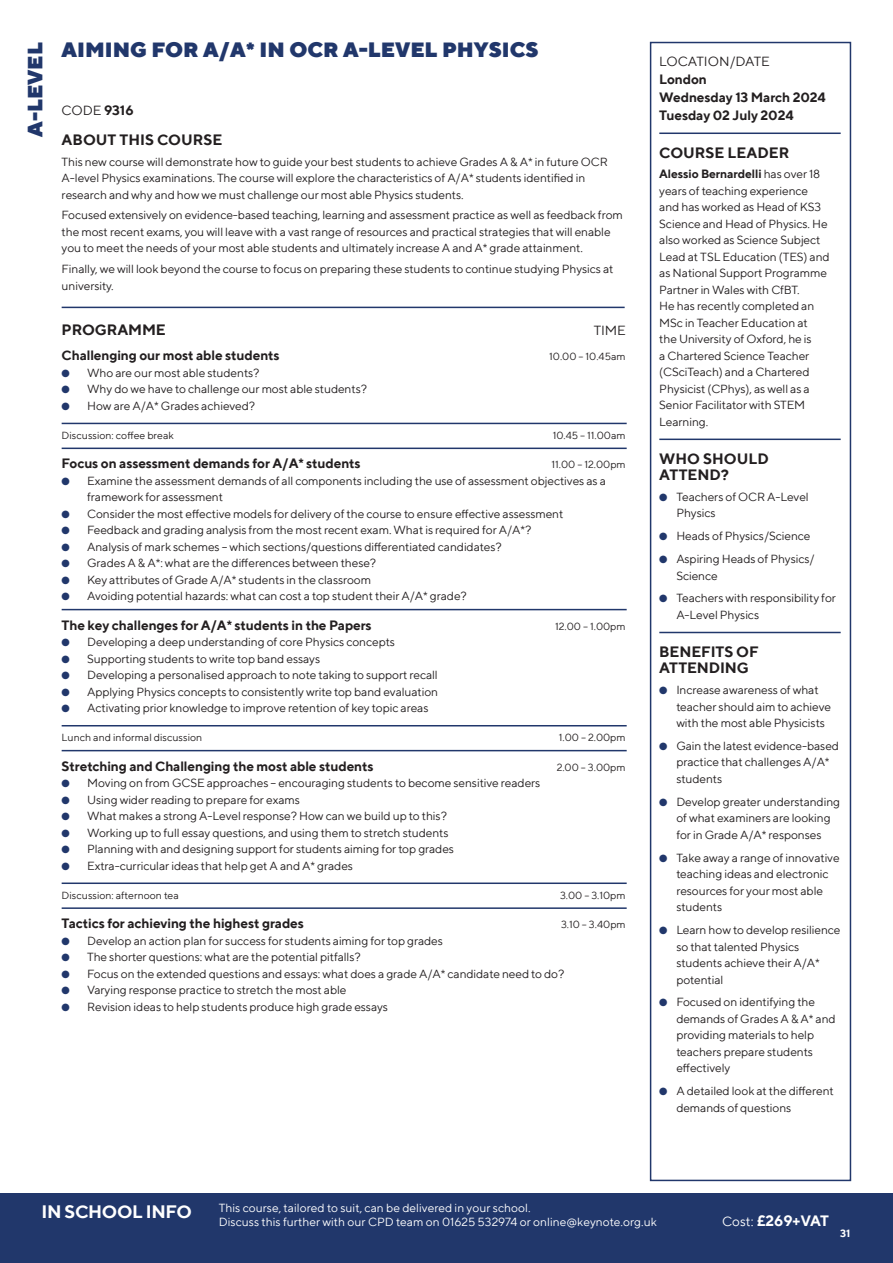
<style>
.page{position:relative;width:893px;height:1263px;background:#fff}
.page>*{position:absolute;margin:0;border:0;box-sizing:border-box;transform-origin:0 0}
.t1{font:900 21px "TT Norms";color:#21376b}
.t2{font:700 18px "TT Norms";letter-spacing:-.02em;color:#fff}
.t3{font:700 15px/16.5px "TT Norms";color:#231f20}
.t4{font:700 15px "TT Norms";letter-spacing:-.03em;color:#fff}
.t5{font:700 13.5px/18px "TT Norms";letter-spacing:-.01em;color:#231f20}
.t6{font:13.5px "TT Norms";letter-spacing:-.005em;color:#231f20}
.t7{font:12px/16.5px "TT Norms";letter-spacing:-.01em;color:#231f20}
.t8{font:12px "TT Norms";color:#fff}
.Break{font:10.5px "TT Norms";color:#231f20}
.t9{font:700 10.5px "TT Norms";color:#fff}
.s1{color:#21376b}
.s2{font-weight:700}
.s3{font-weight:400;font-size:13.5px}
</style>
<div class="page">
<div style="left:0;top:1193px;width:893px;height:70px;background:#21376b"></div>
<hr style="left:62px;top:423px;width:565px;height:1px;background:#21376b">
<hr style="left:62px;top:448px;width:565px;height:1px;background:#21376b">
<hr style="left:62px;top:609px;width:565px;height:1px;background:#21376b">
<hr style="left:62px;top:725px;width:565px;height:1px;background:#21376b">
<hr style="left:62px;top:750px;width:565px;height:1px;background:#21376b">
<hr style="left:62px;top:882px;width:565px;height:2px;background:#21376b">
<hr style="left:62px;top:907px;width:565px;height:2px;background:#21376b">
<hr style="left:62px;top:307px;width:563px;height:1px;background:#21376b">
<div style="left:650px;top:42px;width:201px;height:1139px;background:#fff;border:2px solid #21376b"></div>
<hr style="left:659px;top:133px;width:182px;height:1px;background:#21376b">
<hr style="left:659px;top:439px;width:182px;height:1px;background:#21376b">
<hr style="left:659px;top:632px;width:182px;height:1px;background:#21376b">
<p class="t1" style="left:21px;top:137px;width:96px;rotate:-90deg">A-LEVEL</p>
<p class="t1" style="left:62px;top:36px;width:478px">AIMING FOR A/A* IN OCR A-LEVEL PHYSICS</p>
<p class="t3" style="left:62px;top:131px;width:162px">ABOUT THIS COURSE</p>
<p class="t7" style="left:62px;top:153px;width:548px">This new course will demonstrate how to guide your best students to achieve Grades A &amp; A* in future OCR<br>A-level Physics examinations. The course will explore the characteristics of A/A* students identified in research and why and how we must challenge our most able Physics students.</p>
<p class="t7" style="left:62px;top:207px;width:563px">Focused extensively on evidence-based teaching, learning and assessment practice as well as feedback from the most recent exams, you will leave with a vast range of resources and practical strategies that will enable you to meet the needs of your most able students and ultimately increase A and A* grade attainment.</p>
<p class="t7" style="left:62px;top:260px;width:553px">Finally, we will look beyond the course to focus on preparing these students to continue studying Physics at university.</p>
<p class="t3" style="left:62px;top:321px;width:106px">PROGRAMME</p>
<p class="t6" style="left:594px;top:322px;width:33px">TIME</p>
<p class="t5" style="left:62px;top:346px;width:220px">Challenging our most able students</p>
<p class="Break" style="left:549px;top:350px;width:78px">10.00 – 10.45am</p>
<p class="t7" style="left:62px;top:364px;width:199px"><span class="s1">●</span> Who are our most able students?</p>
<p class="t7" style="left:62px;top:381px;width:307px"><span class="s1">●</span> Why do we have to challenge our most able students?</p>
<p class="t7" style="left:62px;top:397px;width:195px"><span class="s1">●</span> How are A/A* Grades achieved?</p>
<p class="Break" style="left:62px;top:429px;width:114px">Discussion: coffee break</p>
<p class="Break" style="left:553px;top:429px;width:75px">10.45 – 11.00am</p>
<p class="t5" style="left:62px;top:454px;width:301px">Focus on assessment demands for A/A* students</p>
<p class="Break" style="left:551px;top:458px;width:76px">11.00 – 12.00pm</p>
<p class="t7" style="left:87px;top:472px;width:520px;text-indent:-26px"><span class="s1">●</span> Examine the assessment demands of all components including the use of assessment objectives as a framework for assessment</p>
<p class="t7" style="left:62px;top:505px;width:503px"><span class="s1">●</span> Consider the most effective models for delivery of the course to ensure effective assessment</p>
<p class="t7" style="left:62px;top:522px;width:471px"><span class="s1">●</span> Feedback and grading analysis from the most recent exam. What is required for A/A*?</p>
<p class="t7" style="left:62px;top:538px;width:441px"><span class="s1">●</span> Analysis of mark schemes – which sections/questions differentiated candidates?</p>
<p class="t7" style="left:62px;top:555px;width:316px"><span class="s1">●</span> Grades A &amp; A*: what are the differences between these?</p>
<p class="t7" style="left:62px;top:571px;width:311px"><span class="s1">●</span> Key attributes of Grade A/A* students in the classroom</p>
<p class="t7" style="left:62px;top:588px;width:407px"><span class="s1">●</span> Avoiding potential hazards: what can cost a top student their A/A* grade?</p>
<p class="t5" style="left:62px;top:615px;width:312px">The key challenges for A/A* students in the Papers</p>
<p class="Break" style="left:555px;top:619px;width:72px">12.00 – 1.00pm</p>
<p class="t7" style="left:62px;top:633px;width:335px"><span class="s1">●</span> Developing a deep understanding of core Physics concepts</p>
<p class="t7" style="left:62px;top:650px;width:260px"><span class="s1">●</span> Supporting students to write top band essays</p>
<p class="t7" style="left:62px;top:666px;width:378px"><span class="s1">●</span> Developing a personalised approach to note taking to support recall</p>
<p class="t7" style="left:62px;top:683px;width:378px"><span class="s1">●</span> Applying Physics concepts to consistently write top band evaluation</p>
<p class="t7" style="left:62px;top:699px;width:368px"><span class="s1">●</span> Activating prior knowledge to improve retention of key topic areas</p>
<p class="Break" style="left:62px;top:731px;width:142px">Lunch and informal discussion</p>
<p class="Break" style="left:559px;top:731px;width:68px">1.00 – 2.00pm</p>
<p class="t5" style="left:62px;top:756px;width:313px">Stretching and Challenging the most able students</p>
<p class="Break" style="left:557px;top:760px;width:71px">2.00 – 3.00pm</p>
<p class="t7" style="left:62px;top:774px;width:480px"><span class="s1">●</span> Moving on from GCSE approaches – encouraging students to become sensitive readers</p>
<p class="t7" style="left:62px;top:791px;width:240px"><span class="s1">●</span> Using wider reading to prepare for exams</p>
<p class="t7" style="left:62px;top:807px;width:387px"><span class="s1">●</span> What makes a strong A-Level response? How can we build up to this?</p>
<p class="t7" style="left:62px;top:824px;width:388px"><span class="s1">●</span> Working up to full essay questions, and using them to stretch students</p>
<p class="t7" style="left:62px;top:840px;width:394px"><span class="s1">●</span> Planning with and designing support for students aiming for top grades</p>
<p class="t7" style="left:62px;top:857px;width:293px"><span class="s1">●</span> Extra-curricular ideas that help get A and A* grades</p>
<p class="Break" style="left:62px;top:889px;width:119px">Discussion: afternoon tea</p>
<p class="Break" style="left:560px;top:889px;width:67px">3.00 – 3.10pm</p>
<p class="t5" style="left:62px;top:914px;width:244px">Tactics for achieving the highest grades</p>
<p class="Break" style="left:561px;top:918px;width:66px">3.10 – 3.40pm</p>
<p class="t7" style="left:62px;top:932px;width:383px"><span class="s1">●</span> Develop an action plan for success for students aiming for top grades</p>
<p class="t7" style="left:62px;top:948px;width:301px"><span class="s1">●</span> The shorter questions: what are the potential pitfalls?</p>
<p class="t7" style="left:62px;top:965px;width:504px"><span class="s1">●</span> Focus on the extended questions and essays: what does a grade A/A* candidate need to do?</p>
<p class="t7" style="left:62px;top:981px;width:286px"><span class="s1">●</span> Varying response practice to stretch the most able</p>
<p class="t7" style="left:62px;top:998px;width:328px"><span class="s1">●</span> Revision ideas to help students produce high grade essays</p>
<p class="t6" style="left:62px;top:102px;width:74px">CODE <span class="s2">9316</span></p>
<p class="t6" style="left:659px;top:53px;width:112px">LOCATION/DATE</p>
<p class="t5" style="left:659px;top:70px;width:168px">London<br>Wednesday 13 March 2024<br>Tuesday 02 July 2024</p>
<p class="t3" style="left:659px;top:144px;width:132px">COURSE LEADER</p>
<p class="t7" style="left:659px;top:166px;width:172px"><span class="s2">Alessio Bernardelli</span> has over 18 years of teaching experience and has worked as Head of KS3<br>Science and Head of Physics. He also worked as Science Subject<br>Lead at TSL Education (TES) and as National Support Programme<br>Partner in Wales with CfBT.<br>He has recently completed an<br>MSc in Teacher Education at<br>the University of Oxford, he is<br>a Chartered Science Teacher (CSciTeach) and a Chartered<br>Physicist (CPhys), as well as a<br>Senior Facilitator with STEM<br>Learning.</p>
<p class="t3" style="left:659px;top:450px;width:111px">WHO SHOULD<br>ATTEND?</p>
<p class="t7" style="left:676px;top:488px;width:134px;text-indent:-17px"><span class="s1">●</span> Teachers of OCR A-Level<br>Physics</p>
<p class="t7" style="left:659px;top:527px;width:153px"><span class="s1">●</span> Heads of Physics/Science</p>
<p class="t7" style="left:676px;top:550px;width:140px;text-indent:-17px"><span class="s1">●</span> Aspiring Heads of Physics/<br>Science</p>
<p class="t7" style="left:676px;top:590px;width:161px;text-indent:-17px"><span class="s1">●</span> Teachers with responsibility for<br>A-Level Physics</p>
<p class="t3" style="left:659px;top:643px;width:101px">BENEFITS OF<br>ATTENDING</p>
<p class="t7" style="left:676px;top:681px;width:156px;text-indent:-17px"><span class="s1">●</span> Increase awareness of what teacher should aim to achieve with the most able Physicists</p>
<p class="t7" style="left:676px;top:737px;width:164px;text-indent:-17px"><span class="s1">●</span> Gain the latest evidence-based practice that challenges A/A* students</p>
<p class="t7" style="left:676px;top:793px;width:165px;text-indent:-17px"><span class="s1">●</span> Develop greater understanding of what examiners are looking for in Grade A/A* responses</p>
<p class="t7" style="left:676px;top:849px;width:165px;text-indent:-17px"><span class="s1">●</span> Take away a range of innovative teaching ideas and electronic resources for your most able students</p>
<p class="t7" style="left:676px;top:921px;width:166px;text-indent:-17px"><span class="s1">●</span> Learn how to develop resilience so that talented Physics students achieve their A/A* potential</p>
<p class="t7" style="left:676px;top:994px;width:161px;text-indent:-17px"><span class="s1">●</span> Focused on identifying the demands of Grades A &amp; A* and providing materials to help teachers prepare students effectively</p>
<p class="t7" style="left:676px;top:1082px;width:159px;text-indent:-17px"><span class="s1">●</span> A detailed look at the different demands of questions</p>
<p class="t2" style="left:42px;top:1200px;width:152px">IN SCHOOL INFO</p>
<p class="t8" style="left:219px;top:1201px;width:313px">This course, tailored to suit, can be delivered in your school.</p>
<p class="t8" style="left:219px;top:1214px;width:439px">Discuss this further with our CPD team on 01625 532974 or online@keynote.org.uk</p>
<p class="t4" style="left:722px;top:1211px;width:108px"><span class="s3">Cost:</span> £269+VAT</p>
<p class="t9" style="left:840px;top:1226px;width:12px">31</p>
</div>
